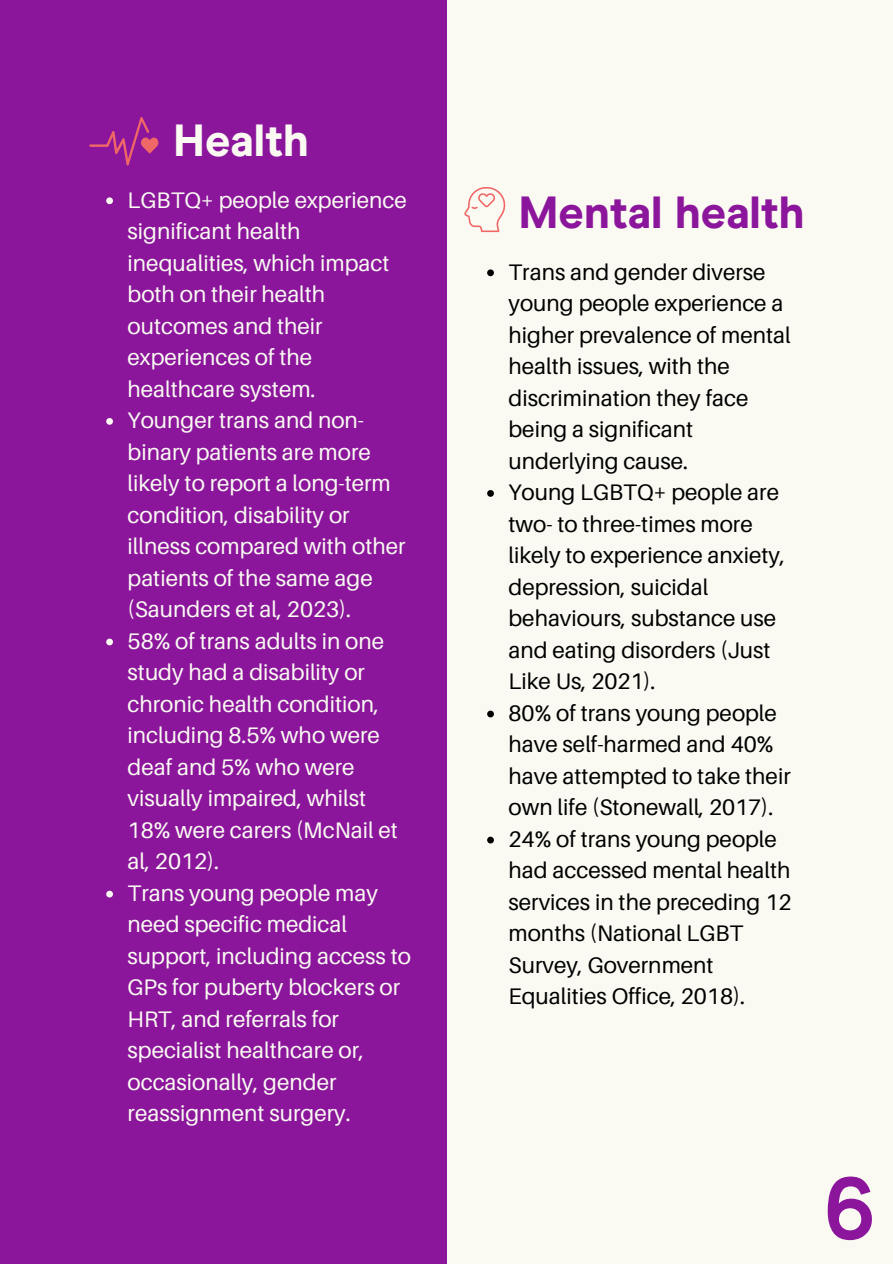
<style>
.page{position:relative;width:893px;height:1264px;background:#fff}
.page>*{position:absolute;margin:0;border:0;box-sizing:border-box;transform-origin:0 0}
.t1{font:700 87.3px "Modern Era";color:#8b169c}
.t2{font:800 45px "Modern Era";color:#8b169c}
.t3{font:800 45px "Modern Era";color:#fafaf2}
.t4{font:22.5px/31.5px "Aileron";color:#fafaf2}
.t5{font:22.5px/31.5px "Aileron";color:#000}
</style>
<div class="page">
<div style="left:0;top:0;width:892px;height:1263px;background:#fafaf2"></div>
<div style="left:0;top:0;width:446px;height:1263px;background:#8b169c"></div>
<svg style="left:89px;top:117px;width:69px;height:48px"></svg>
<svg style="left:464px;top:187px;width:41px;height:45px"></svg>
<svg style="left:106px;top:197px;width:7px;height:7px"></svg>
<svg style="left:106px;top:418px;width:7px;height:7px"></svg>
<svg style="left:106px;top:638px;width:7px;height:7px"></svg>
<svg style="left:106px;top:890px;width:7px;height:7px"></svg>
<svg style="left:487px;top:269px;width:7px;height:7px"></svg>
<svg style="left:487px;top:490px;width:7px;height:7px"></svg>
<svg style="left:487px;top:710px;width:7px;height:7px"></svg>
<svg style="left:487px;top:836px;width:7px;height:7px"></svg>
<h1 class="t3" style="left:173px;top:113px;width:137px">Health</h1>
<p class="t4" style="left:128px;top:183px;width:281px">LGBTQ+ people experience significant health inequalities, which impact both on their health outcomes and their experiences of the healthcare system.</p>
<p class="t4" style="left:128px;top:404px;width:279px">Younger trans and non&shy;binary patients are more likely to report a long-term condition, disability or illness compared with other patients of the same age (Saunders et al, 2023).</p>
<p class="t4" style="left:128px;top:624px;width:272px">58% of trans adults in one study had a disability or chronic health condition, including 8.5% who were deaf and 5% who were visually impaired, whilst<br>18% were carers (McNail et al, 2012).</p>
<p class="t4" style="left:128px;top:876px;width:285px">Trans young people may need specific medical support, including access to<br>GPs for puberty blockers or<br>HRT, and referrals for specialist healthcare or, occasionally, gender reassignment surgery.</p>
<h1 class="t2" style="left:518px;top:185px;width:288px">Mental health</h1>
<p class="t5" style="left:508px;top:255px;width:283px">Trans and gender diverse young people experience a higher prevalence of mental health issues, with the discrimination they face being a significant underlying cause.</p>
<p class="t5" style="left:508px;top:476px;width:278px">Young LGBTQ+ people are two- to three-times more likely to experience anxiety, depression, suicidal behaviours, substance use and eating disorders (Just<br>Like Us, 2021).</p>
<p class="t5" style="left:508px;top:696px;width:284px">80% of trans young people have self-harmed and 40% have attempted to take their own life (Stonewall, 2017).</p>
<p class="t5" style="left:508px;top:822px;width:284px">24% of trans young people had accessed mental health services in the preceding 12 months (National LGBT<br>Survey, Government<br>Equalities Office, 2018).</p>
<p class="t1" style="left:824px;top:1155px;width:53px">6</p>
</div>
